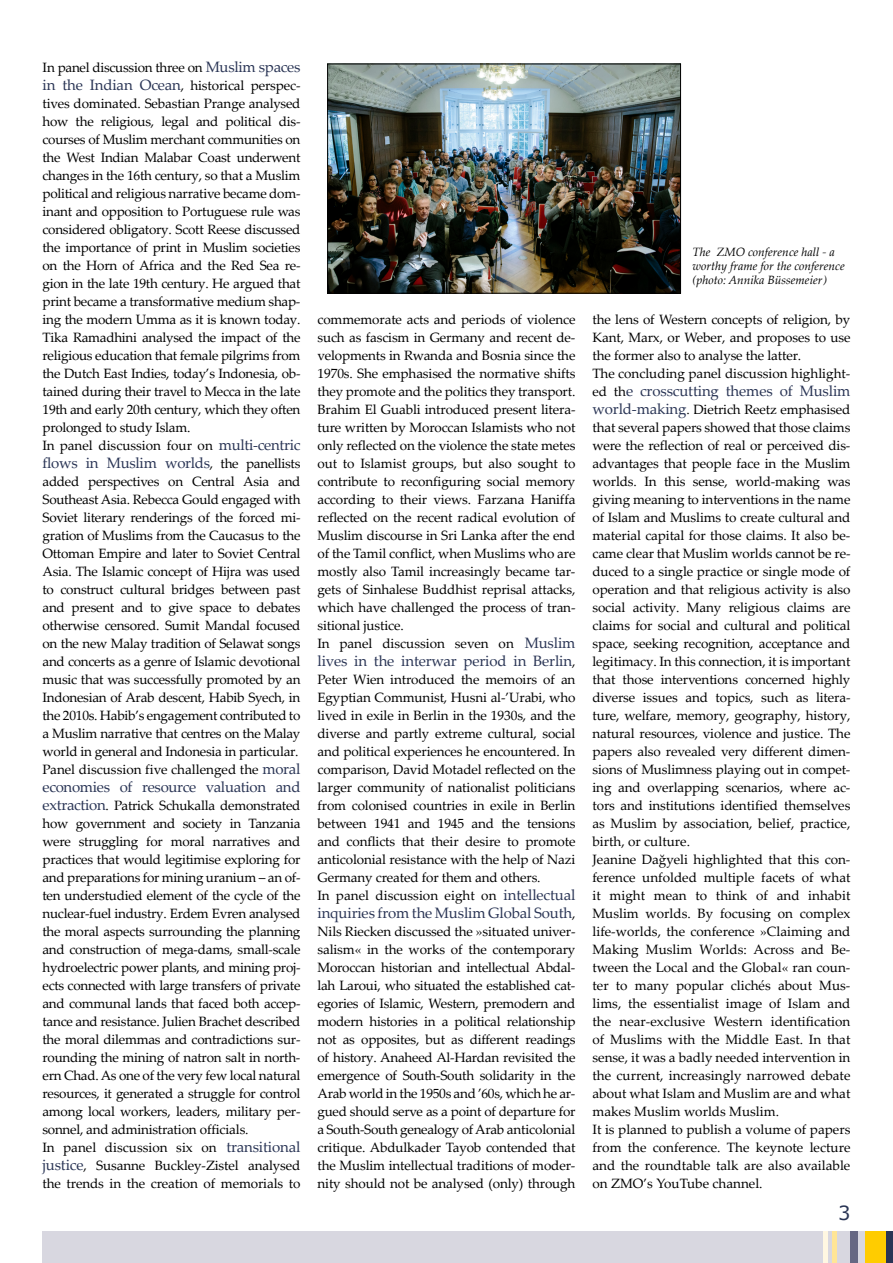
<style>
.page{position:relative;width:893px;height:1263px;background:#fff}
.page>*{position:absolute;margin:0;border:0;box-sizing:border-box;transform-origin:0 0}
.t1{font:19.5px "Verdana";color:#2a3555}
.t2{font:15px "Palatino Linotype";letter-spacing:-.01em;color:#2a3555}
.t3{font:13.5px/18px "Palatino Linotype";letter-spacing:-.01em;color:#000}
.t4{font:italic 12px/14.4px "Palatino Linotype";color:#000}
.s1{font-size:15px;color:#2a3555}
.s2{font-size:13.5px;color:#000}
</style>
<div class="page">
<img style="left:329px;top:66px;width:350px;height:225px">
<div style="left:327px;top:64px;width:354px;height:229px;border:1px solid #000"></div>
<div style="left:43px;top:1231px;width:850px;height:32px;background:#d8d7e0"></div>
<div style="left:885px;top:1231px;width:8px;height:32px;background:#2a3555"></div>
<hr style="left:824px;top:1231px;width:4px;height:32px;background:#fff7e2">
<hr style="left:833px;top:1231px;width:4px;height:32px;background:#ffe596">
<div style="left:850px;top:1231px;width:7px;height:32px;background:#666783"></div>
<div style="left:865px;top:1231px;width:21px;height:32px;background:#fc0"></div>
<p class="t3" style="left:43px;top:58px;width:259px">In panel discussion three on <span class="s1">Muslim spaces in the Indian Ocean</span>, historical perspec&shy;tives dominated. Sebastian Prange analysed how the religious, legal and political dis&shy;courses of Muslim merchant communities on the West Indian Malabar Coast underwent changes in the 16th century, so that a Muslim political and religious narrative became dom&shy;inant and opposition to Portuguese rule was considered obligatory. Scott Reese discussed the importance of print in Muslim societies on the Horn of Africa and the Red Sea re&shy;gion in the late 19th century. He argued that print became a transformative medium shap&shy;ing the modern Umma as it is known today.<br>Tika Ramadhini analysed the impact of the religious education that female pilgrims from the Dutch East Indies, today’s Indonesia, ob&shy;tained during their travel to Mecca in the late 19th and early 20th century, which they often prolonged to study Islam.<br>In panel discussion four on <span class="s1">multi-centric</span></p>
<p class="t2" style="left:43px;top:452px;width:259px">flows in Muslim worlds<span class="s2">, the panellists</span></p>
<p class="t3" style="left:43px;top:472px;width:260px">added perspectives on Central Asia and Southeast Asia. Rebecca Gould engaged with Soviet literary renderings of the forced mi&shy;gration of Muslims from the Caucasus to the Ottoman Empire and later to Soviet Central Asia. The Islamic concept of Hijra was used to construct cultural bridges between past and present and to give space to debates otherwise censored. Sumit Mandal focused on the new Malay tradition of Selawat songs and concerts as a genre of Islamic devotional music that was successfully promoted by an Indonesian of Arab descent, Habib Syech, in the 2010s. Habib’s engagement contributed to a Muslim narrative that centres on the Malay world in general and Indonesia in particular.<br>Panel discussion five challenged the <span class="s1">moral</span></p>
<p class="t2" style="left:43px;top:776px;width:259px">economies of resource valuation and</p>
<p class="t3" style="left:43px;top:796px;width:259px"><span class="s1">extraction</span>. Patrick Schukalla demonstrated how government and society in Tanzania were struggling for moral narratives and practices that would legitimise exploring for and preparations for mining uranium – an of&shy;ten understudied element of the cycle of the nuclear-fuel industry. Erdem Evren analysed the moral aspects surrounding the planning and construction of mega-dams, small-scale hydroelectric power plants, and mining proj&shy;ects connected with large transfers of private and communal lands that faced both accep&shy;tance and resistance. Julien Brachet described the moral dilemmas and contradictions sur&shy;rounding the mining of natron salt in north&shy;ern Chad. As one of the very few local natural resources, it generated a struggle for control among local workers, leaders, military per&shy;sonnel, and administration officials.<br>In panel discussion six on <span class="s1">transitional justice</span>, Susanne Buckley-Zistel analysed the trends in the creation of memorials to</p>
<p class="t3" style="left:317px;top:310px;width:259px">commemorate acts and periods of violence such as fascism in Germany and recent de&shy;velopments in Rwanda and Bosnia since the 1970s. She emphasised the normative shifts they promote and the politics they transport.<br>Brahim El Guabli introduced present litera&shy;ture written by Moroccan Islamists who not only reflected on the violence the state metes out to Islamist groups, but also sought to contribute to reconfiguring social memory according to their views. Farzana Haniffa reflected on the recent radical evolution of Muslim discourse in Sri Lanka after the end of the Tamil conflict, when Muslims who are mostly also Tamil increasingly became tar&shy;gets of Sinhalese Buddhist reprisal attacks, which have challenged the process of tran&shy;sitional justice.<br>In panel discussion seven on <span class="s1">Muslim</span></p>
<p class="t2" style="left:317px;top:650px;width:259px">lives in the interwar period in Berlin<span class="s2">,</span></p>
<p class="t3" style="left:317px;top:670px;width:259px">Peter Wien introduced the memoirs of an Egyptian Communist, Husni al-’Urabi, who lived in exile in Berlin in the 1930s, and the diverse and partly extreme cultural, social and political experiences he encountered. In comparison, David Motadel reflected on the larger community of nationalist politicians from colonised countries in exile in Berlin between 1941 and 1945 and the tensions and conflicts that their desire to promote anticolonial resistance with the help of Nazi Germany created for them and others.<br>In panel discussion eight on <span class="s1">intellectual</span></p>
<p class="t2" style="left:317px;top:902px;width:259px">inquiries from the Muslim Global South<span class="s2">,</span></p>
<p class="t3" style="left:317px;top:922px;width:259px;text-align:justify">Nils Riecken discussed the »situated univer&shy;salism« in the works of the contemporary Moroccan historian and intellectual Abdal&shy;lah Laroui, who situated the established cat&shy;egories of Islamic, Western, premodern and modern histories in a political relationship not as opposites, but as different readings of history. Anaheed Al-Hardan revisited the emergence of South-South solidarity in the Arab world in the 1950s and ’60s, which he ar&shy;gued should serve as a point of departure for a South-South genealogy of Arab anticolonial critique. Abdulkader Tayob contended that the Muslim intellectual traditions of moder&shy;nity should not be analysed (only) through</p>
<p class="t4" style="left:692px;top:244px;width:154px">The ZMO conference hall - a worthy frame for the conference (photo: Annika Büssemeier)</p>
<p class="t3" style="left:592px;top:310px;width:259px">the lens of Western concepts of religion, by Kant, Marx, or Weber, and proposes to use the former also to analyse the latter.<br>The concluding panel discussion highlight-</p>
<p class="t2" style="left:592px;top:380px;width:260px"><span class="s2">ed th</span>e crosscutting themes of Muslim</p>
<p class="t3" style="left:592px;top:400px;width:259px"><span class="s1">world-making</span>. Dietrich Reetz emphasised that several papers showed that those claims were the reflection of real or perceived dis&shy;advantages that people face in the Muslim worlds. In this sense, world-making was giving meaning to interventions in the name of Islam and Muslims to create cultural and material capital for those claims. It also be&shy;came clear that Muslim worlds cannot be re&shy;duced to a single practice or single mode of operation and that religious activity is also social activity. Many religious claims are claims for social and cultural and political space, seeking recognition, acceptance and legitimacy. In this connection, it is important that those interventions concerned highly diverse issues and topics, such as litera&shy;ture, welfare, memory, geography, history, natural resources, violence and justice. The papers also revealed very different dimen&shy;sions of Muslimness playing out in compet&shy;ing and overlapping scenarios, where ac&shy;tors and institutions identified themselves as Muslim by association, belief, practice, birth, or culture.<br>Jeanine Dağyeli highlighted that this con&shy;ference unfolded multiple facets of what it might mean to think of and inhabit Muslim worlds. By focusing on complex life-worlds, the conference »Claiming and Making Muslim Worlds: Across and Be&shy;tween the Local and the Global« ran coun&shy;ter to many popular clichés about Mus&shy;lims, the essentialist image of Islam and the near-exclusive Western identification of Muslims with the Middle East. In that sense, it was a badly needed intervention in the current, increasingly narrowed debate about what Islam and Muslim are and what makes Muslim worlds Muslim.<br>It is planned to publish a volume of papers from the conference. The keynote lecture and the roundtable talk are also available on ZMO’s YouTube channel.</p>
<h1 class="t1" style="left:838px;top:1200px;width:14px">3</h1>
</div>
